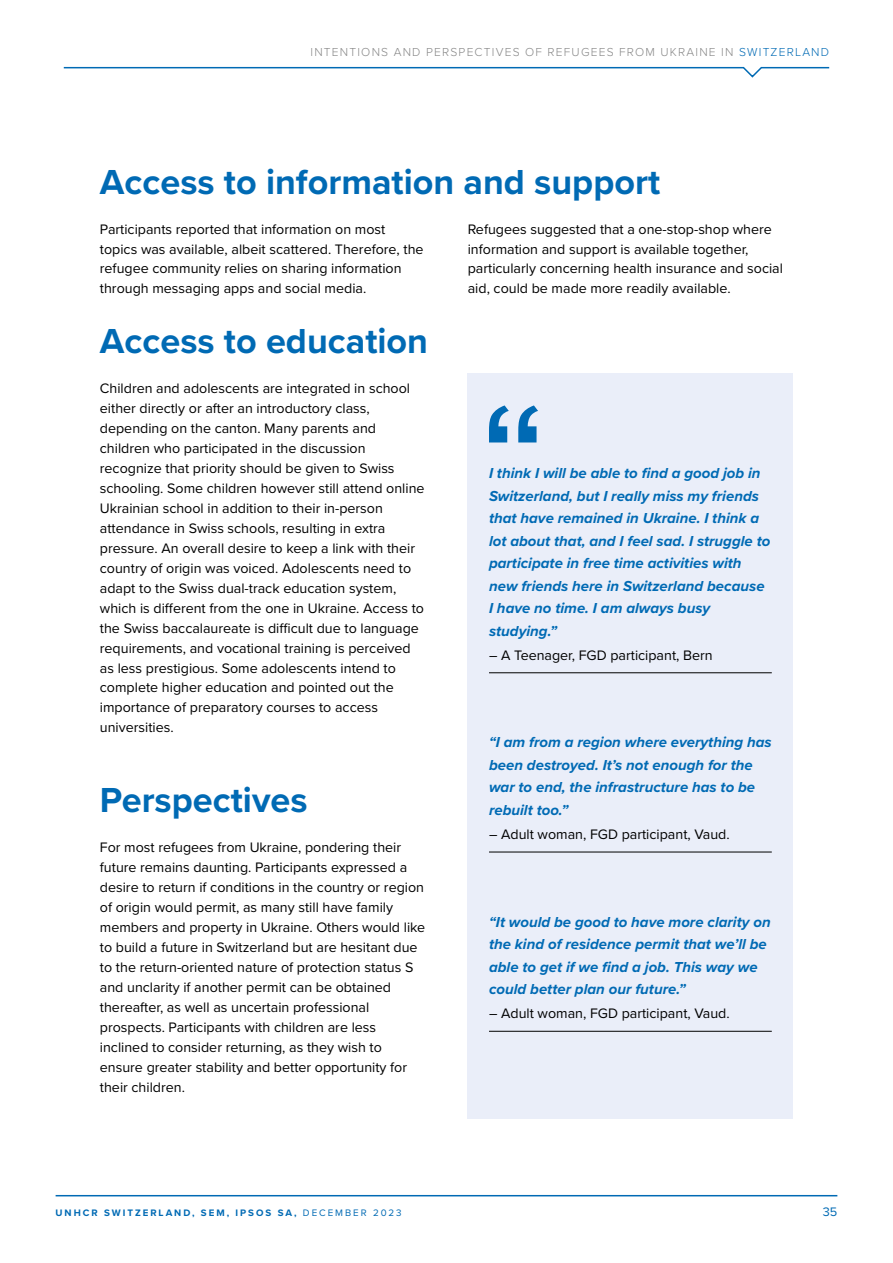
<style>
.page{position:relative;width:893px;height:1263px;background:#fff}
.page>*{position:absolute;margin:0;border:0;box-sizing:border-box;transform-origin:0 0}
.t1{font:700 36px "Proxima Nova";color:#006ab4}
.t2{font:italic 700 15px/22.5px "Proxima Nova";color:#006ab4}
.t3{font:14.25px/20px "Proxima Nova";color:#000}
.t4{font:12.75px "Proxima Nova";color:#006ab4}
.t5{font:300 12px "Proxima Nova";letter-spacing:.1em;color:#878787}
.t6{font:700 9.75px "Proxima Nova";letter-spacing:.2em;color:#006ab4}
.s1{color:#006ab4}
.s2{font-weight:400}
</style>
<div class="page">
<hr style="left:56px;top:1195px;width:781px;height:1px;background:#006ab4">
<svg style="left:63px;top:66px;width:767px;height:12px"></svg>
<div style="left:468px;top:373px;width:325px;height:746px;background:#eaeef9"></div>
<hr style="left:489px;top:672px;width:283px;height:1px;background:#000">
<hr style="left:489px;top:852px;width:283px;height:1px;background:#000">
<hr style="left:489px;top:1031px;width:283px;height:1px;background:#000">
<svg style="left:489px;top:405px;width:49px;height:37px"></svg>
<p class="t5" style="left:310px;top:43px;width:520px">INTENTIONS AND PERSPECTIVES OF REFUGEES FROM UKRAINE IN <span class="s1">SWITZERLAND</span></p>
<h1 class="t1" style="left:100px;top:155px;width:562px">Access to information and support</h1>
<p class="t3" style="left:100px;top:218px;width:325px">Participants reported that information on most topics was available, albeit scattered. Therefore, the refugee community relies on sharing information through messaging apps and social media.</p>
<p class="t3" style="left:468px;top:218px;width:317px">Refugees suggested that a one-stop-shop where information and support is available together, particularly concerning health insurance and social aid, could be made more readily available.</p>
<h1 class="t1" style="left:100px;top:314px;width:330px">Access to education</h1>
<p class="t3" style="left:100px;top:378px;width:326px">Children and adolescents are integrated in school either directly or after an introductory class, depending on the canton. Many parents and children who participated in the discussion recognize that priority should be given to Swiss schooling. Some children however still attend online Ukrainian school in addition to their in-person attendance in Swiss schools, resulting in extra pressure. An overall desire to keep a link with their country of origin was voiced. Adolescents need to adapt to the Swiss dual-track education system, which is different from the one in Ukraine. Access to the Swiss baccalaureate is difficult due to language requirements, and vocational training is perceived as less prestigious. Some adolescents intend to complete higher education and pointed out the importance of preparatory courses to access universities.</p>
<p class="t2" style="left:489px;top:461px;width:283px">I think I will be able to find a good job in Switzerland, but I really miss my friends that have remained in Ukraine. I think a lot about that, and I feel sad. I struggle to participate in free time activities with new friends here in Switzerland because I have no time. I am always busy studying.”</p>
<p class="t3" style="left:489px;top:644px;width:225px">– A Teenager, FGD participant, Bern</p>
<h1 class="t1" style="left:100px;top:773px;width:209px">Perspectives</h1>
<p class="t3" style="left:100px;top:837px;width:327px">For most refugees from Ukraine, pondering their future remains daunting. Participants expressed a desire to return if conditions in the country or region of origin would permit, as many still have family members and property in Ukraine. Others would like to build a future in Switzerland but are hesitant due to the return-oriented nature of protection status S and unclarity if another permit can be obtained thereafter, as well as uncertain professional prospects. Participants with children are less inclined to consider returning, as they wish to ensure greater stability and better opportunity for their children.</p>
<p class="t2" style="left:489px;top:731px;width:284px">“I am from a region where everything has been destroyed. It’s not enough for the war to end, the infrastructure has to be rebuilt too.”</p>
<p class="t3" style="left:489px;top:824px;width:242px">– Adult woman, FGD participant, Vaud.</p>
<p class="t2" style="left:489px;top:910px;width:283px">“It would be good to have more clarity on the kind of residence permit that we’ll be able to get if we find a job. This way we could better plan our future.”</p>
<p class="t3" style="left:489px;top:1003px;width:242px">– Adult woman, FGD participant, Vaud.</p>
<p class="t6" style="left:56px;top:1206px;width:348px">UNHCR SWITZERLAND, SEM, IPSOS SA, <span class="s2">DECEMBER 2023</span></p>
<p class="t4" style="left:823px;top:1202px;width:16px">35</p>
</div>
